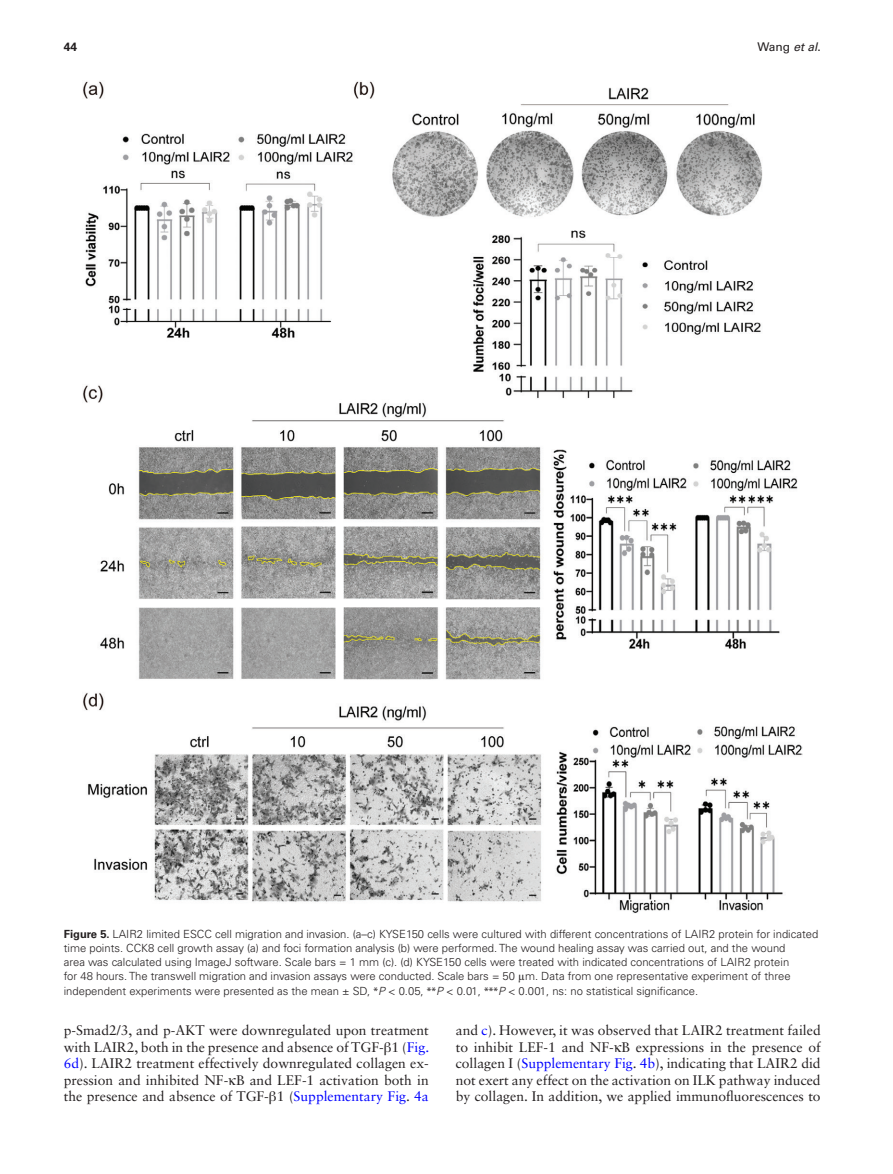
<style>
.page{position:relative;width:893px;height:1174px;background:#fff}
.page>*{position:absolute;margin:0;border:0;box-sizing:border-box;transform-origin:0 0}
.t1{font:13.8px/16.5px "Sabon LT Std";color:#231f20;text-align:justify}
.t2{font:12px "Univers LT Std";color:#231f20}
.t3{font:700 12px "Univers LT Std";color:#231f20}
.t4{font:300 11.25px/14.2px "Univers LT Std";color:#231f20}
.s1{font-style:italic}
.s2{font-weight:700}
.s3{font-family:"Gandhari Unicode";font-weight:400}
.s4{font-family:"Myriad Pro";font-weight:400}
.s5{font-family:"Gandhari Unicode"}
.s6{color:#00f}
</style>
<div class="page">
<img style="left:83px;top:81px;width:719px;height:832px">
<p class="t3" style="left:64px;top:40px;width:15px">44</p>
<p class="t2" style="left:757px;top:40px;width:65px">Wang <span class="s1">et al</span>.</p>
<p class="t4" style="left:64px;top:926px;width:756px"><span class="s2">Figure 5.</span> LAIR2 limited ESCC cell migration and invasion. (a–c) KYSE150 cells were cultured with different concentrations of LAIR2 protein for indicated time points. CCK8 cell growth assay (a) and foci formation analysis (b) were performed. The wound healing assay was carried out, and the wound<br>area was calculated using ImageJ software. Scale bars = 1 mm (c). (d) KYSE150 cells were treated with indicated concentrations of LAIR2 protein<br>for 48 hours. The transwell migration and invasion assays were conducted. Scale bars = 50 <span class="s3">μ</span>m. Data from one representative experiment of three independent experiments were presented as the mean ± SD, <span class="s4">*</span><span class="s1">P</span> &lt; 0.05, <span class="s4">**</span><span class="s1">P</span> &lt; 0.01, <span class="s4">***</span><span class="s1">P</span> &lt; 0.001, ns: no statistical significance.</p>
<p class="t1" style="left:64px;top:1022px;width:367px">p-Smad2/3, and p-AKT were downregulated upon treatment with LAIR2, both in the presence and absence of TGF-<span class="s5">β</span>1 (<span class="s6">Fig.<br>6d</span>). LAIR2 treatment effectively downregulated collagen ex&shy;pression and inhibited NF-<span class="s5">κ</span>B and LEF-1 activation both in the presence and absence of TGF-<span class="s5">β</span>1 (<span class="s6">Supplementary Fig</span>. <span class="s6">4a</span></p>
<p class="t1" style="left:456px;top:1022px;width:366px">and <span class="s6">c</span>). However, it was observed that LAIR2 treatment failed to inhibit LEF-1 and NF-<span class="s5">κ</span>B expressions in the presence of collagen I (<span class="s6">Supplementary Fig</span>. <span class="s6">4b</span>), indicating that LAIR2 did not exert any effect on the activation on ILK pathway induced by collagen. In addition, we applied immunofluorescences to</p>
</div>
